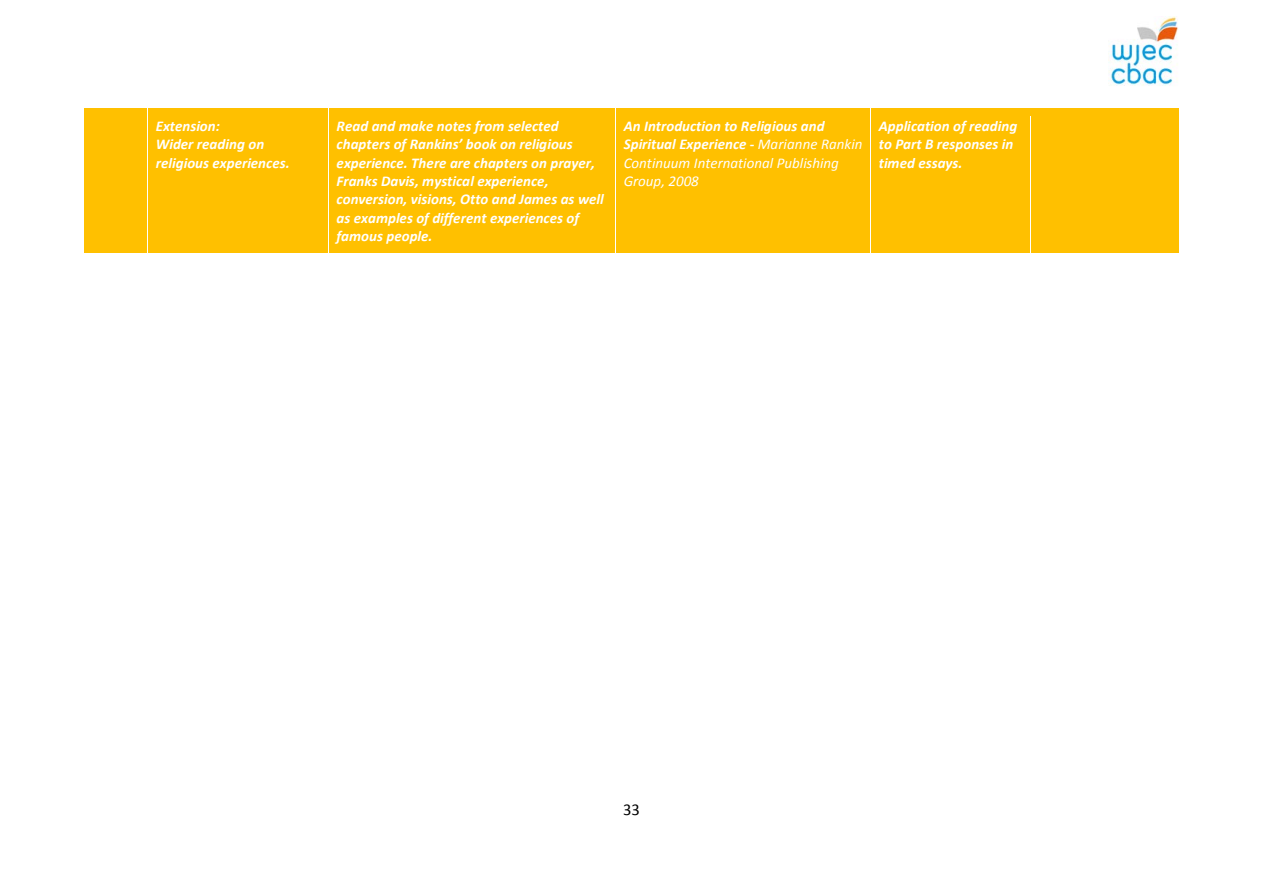
<style>
.page{position:relative;width:1263px;height:893px;background:#fff}
.page>*{position:absolute;margin:0;border:0;box-sizing:border-box;transform-origin:0 0}
.t1{font:16.5px "Calibri";color:#000}
.t2{font:italic 700 15px/18.3px "Calibri";color:#fff}
.t3{font:italic 15px/18.3px "Calibri";letter-spacing:.005em;color:#fff}
.s1{font-weight:700}
</style>
<div class="page">
<img style="left:1108px;top:17px;width:70px;height:69px">
<div style="left:84px;top:109px;width:63px;height:144px;background:#ffc000"></div>
<div style="left:148px;top:109px;width:180px;height:144px;background:#ffc000"></div>
<div style="left:329px;top:109px;width:286px;height:144px;background:#ffc000"></div>
<div style="left:616px;top:109px;width:254px;height:144px;background:#ffc000"></div>
<div style="left:871px;top:109px;width:159px;height:144px;background:#ffc000"></div>
<div style="left:1030px;top:109px;width:148px;height:144px;background:#ffc000"></div>
<div style="left:1030px;top:109px;width:149px;height:8px;background:#ffc000"></div>
<hr style="left:84px;top:117px;width:1px;height:136px;background:#fff">
<div style="left:1030px;top:245px;width:149px;height:8px;background:#ffc000"></div>
<hr style="left:1030px;top:117px;width:1px;height:136px;background:#fff">
<p class="t2" style="left:156px;top:117px;width:66px">Extension:</p>
<p class="t2" style="left:156px;top:135px;width:135px">Wider reading on religious experiences.</p>
<p class="t2" style="left:337px;top:117px;width:269px">Read and make notes from selected chapters of Rankins’ book on religious experience. There are chapters on prayer, Franks Davis, mystical experience, conversion, visions, Otto and James as well as examples of different experiences of famous people.</p>
<p class="t3" style="left:624px;top:116px;width:240px"><span class="s1">An Introduction to Religious and<br>Spiritual Experience -</span> Marianne Rankin<br>Continuum International Publishing<br>Group, 2008</p>
<p class="t2" style="left:879px;top:117px;width:140px">Application of reading to Part B responses in timed essays.</p>
<p class="t1" style="left:623px;top:799px;width:18px">33</p>
</div>
